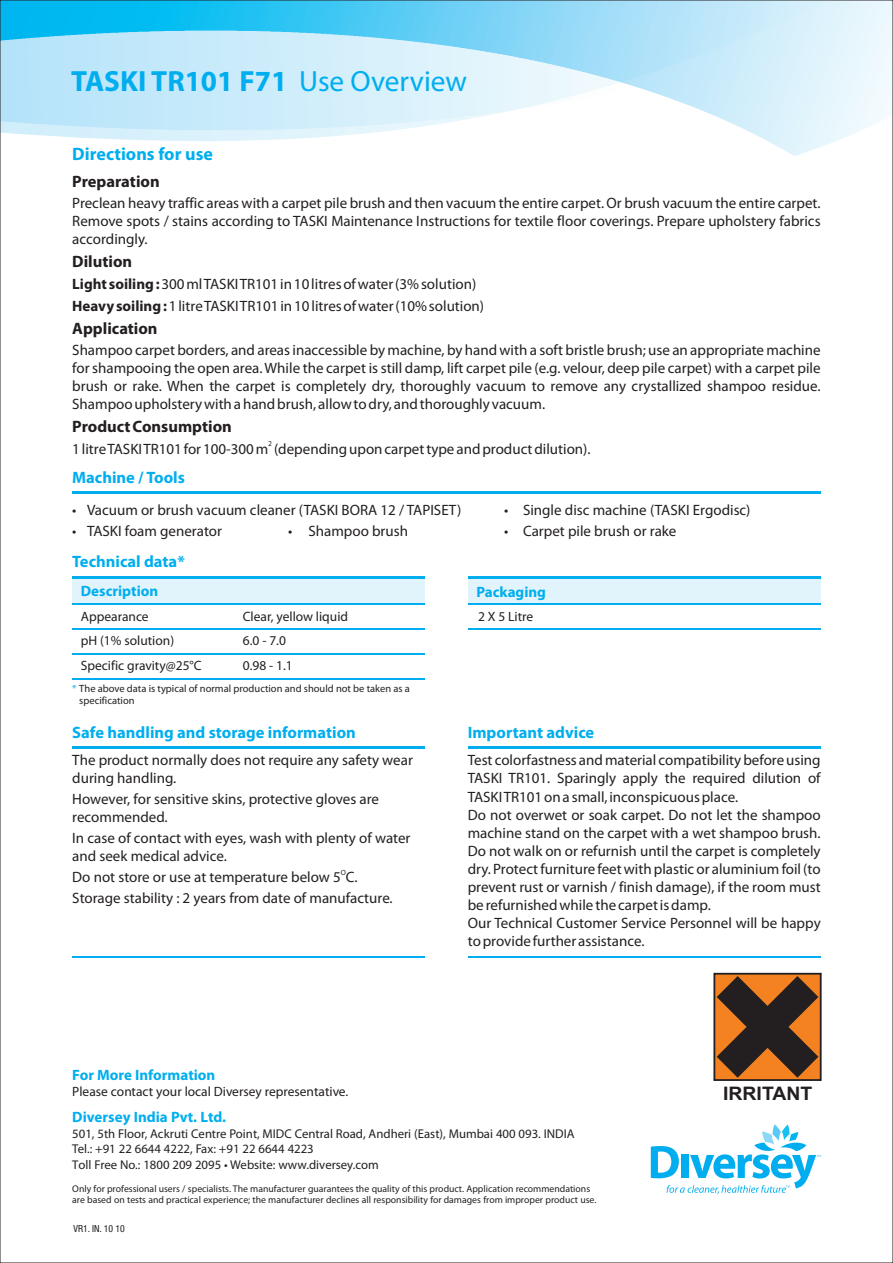
<style>
.page{position:relative;width:893px;height:1263px;background:#fff}
.page>*{position:absolute;margin:0;border:0;box-sizing:border-box;transform-origin:0 0}
.t1{font:700 29.25px "Myriad Pro";color:#00aeef}
.t2{font:700 18.6px "Arial";color:#231f20;scale:1.04 1}
.t3{font:700 18px "Myriad Pro";color:#00aeef}
.t4{font:700 16.5px "Myriad Pro";color:#00aeef}
.t5{font:700 16.5px "Myriad Pro";color:#231f20}
.t6{font:15px/18px "Myriad Pro";color:#231f20}
.t7{font:700 15px "Myriad Pro";color:#00aeef}
.t8{font:13.5px "Myriad Pro";color:#231f20}
.t9{font:12.75px/15.3px "Myriad Pro";color:#231f20}
.t10{font:10.5px/12.6px "Myriad Pro";color:#231f20}
.t11{font:9.75px/11.7px "Myriad Pro";color:#231f20}
.t12{font:condensed 9.75px "Helvetica Neue LT Pro";color:#231f20}
.t13{font:7.5px "Myriad Pro";color:#231f20}
.s1{font-weight:400}
.s2{font-weight:700}
.s3{color:#00aeef}
.s4{font-size:12.6px}
</style>
<div class="page">
<img style="left:2px;top:2px;width:889px;height:154px">
<hr style="left:72px;top:956px;width:353px;height:1px;background:#00aeef">
<hr style="left:468px;top:956px;width:353px;height:1px;background:#00aeef">
<hr style="left:72px;top:576px;width:353px;height:3px;background:#00aeef">
<div style="left:72px;top:579px;width:353px;height:25px;background:#e1f4fc"></div>
<hr style="left:72px;top:603px;width:353px;height:1px;background:#00aeef">
<hr style="left:72px;top:628px;width:353px;height:1px;background:#00aeef">
<hr style="left:72px;top:653px;width:353px;height:2px;background:#00aeef">
<hr style="left:468px;top:576px;width:353px;height:3px;background:#00aeef">
<div style="left:468px;top:579px;width:353px;height:25px;background:#e1f4fc"></div>
<hr style="left:468px;top:603px;width:353px;height:1px;background:#00aeef">
<hr style="left:468px;top:628px;width:353px;height:1px;background:#00aeef">
<svg style="left:651px;top:1124px;width:170px;height:70px"></svg>
<hr style="left:72px;top:747px;width:353px;height:2px;background:#00aeef">
<hr style="left:72px;top:491px;width:749px;height:3px;background:#00aeef">
<hr style="left:468px;top:747px;width:353px;height:2px;background:#00aeef">
<hr style="left:72px;top:679px;width:353px;height:1px;background:#00aeef">
<svg style="left:713px;top:973px;width:109px;height:108px;background:#7e4b21"></svg>
<h1 class="t1" style="left:71px;top:69px;width:397px">TASKI TR101 F71 <span class="s1">Use Overview</span></h1>
<p class="t3" style="left:72px;top:146px;width:142px">Directions for use</p>
<p class="t5" style="left:72px;top:175px;width:89px">Preparation</p>
<p class="t6" style="left:72px;top:195px;width:750px;text-align:justify">Preclean heavy traffic areas with a carpet pile brush and then vacuum the entire carpet. Or brush vacuum the entire carpet.<br>Remove spots / stains according to TASKI Maintenance Instructions for textile floor coverings. Prepare upholstery fabrics accordingly.</p>
<p class="t5" style="left:72px;top:255px;width:61px">Dilution</p>
<p class="t6" style="left:72px;top:275px;width:413px;line-height:21.3px"><span class="s2">Light soiling :</span> 300 ml TASKI TR101 in 10 litres of water (3% solution)<br><span class="s2">Heavy soiling :</span>1 litreTASKI TR101 in 10 litres of water (10% solution)</p>
<p class="t5" style="left:72px;top:321px;width:87px">Application</p>
<p class="t6" style="left:72px;top:342px;width:750px;text-align:justify">Shampoo carpet borders, and areas inaccessible by machine, by hand with a soft bristle brush; use an appropriate machine for shampooing the open area. While the carpet is still damp, lift carpet pile (e.g. velour, deep pile carpet) with a carpet pile brush or rake. When the carpet is completely dry, thoroughly vacuum to remove any crystallized shampoo residue.<br>Shampoo upholstery with a hand brush, allow to dry, and thoroughly vacuum.</p>
<p class="t5" style="left:72px;top:420px;width:161px">Product Consumption</p>
<p class="t13" style="left:268px;top:440px;width:5px">2</p>
<p class="t6" style="left:72px;top:441px;width:520px">1 litre TASKI TR101 for 100-300 m (depending upon carpet type and product dilution).</p>
<p class="t4" style="left:72px;top:471px;width:114px">Machine / Tools</p>
<p class="t6" style="left:72px;top:502px;width:391px">• Vacuum or brush vacuum cleaner (TASKI BORA 12 / TAPISET)</p>
<p class="t6" style="left:504px;top:502px;width:248px">• Single disc machine (TASKI Ergodisc)</p>
<p class="t6" style="left:72px;top:523px;width:151px">• TASKI foam generator</p>
<p class="t6" style="left:288px;top:523px;width:121px">• Shampoo brush</p>
<p class="t6" style="left:504px;top:523px;width:174px">• Carpet pile brush or rake</p>
<p class="t4" style="left:72px;top:554px;width:114px">Technical data*</p>
<p class="t7" style="left:81px;top:585px;width:79px">Description</p>
<p class="t8" style="left:81px;top:611px;width:69px">Appearance</p>
<p class="t8" style="left:243px;top:611px;width:107px">Clear, yellow liquid</p>
<p class="t8" style="left:81px;top:635px;width:95px">pH (1% solution)</p>
<p class="t8" style="left:243px;top:635px;width:45px">6.0 - 7.0</p>
<p class="t8" style="left:81px;top:659px;width:122px">Specific gravity@25°C</p>
<p class="t8" style="left:243px;top:659px;width:52px">0.98 - 1.1</p>
<p class="t10" style="left:79px;top:683px;width:332px;text-indent:-7px"><span class="s3">*</span> The above data is typical of normal production and should not be taken as a specification</p>
<p class="t4" style="left:72px;top:726px;width:285px">Safe handling and storage information</p>
<p class="t6" style="left:72px;top:753px;width:342px">The product normally does not require any safety wear during handling.</p>
<p class="t6" style="left:72px;top:791px;width:308px">However, for sensitive skins, protective gloves are recommended.</p>
<p class="t6" style="left:72px;top:830px;width:340px">In case of contact with eyes, wash with plenty of water and seek medical advice.</p>
<p class="t13" style="left:341px;top:869px;width:7px">O</p>
<p class="t6" style="left:72px;top:868px;width:322px;line-height:20.7px">Do not store or use at temperature below 5 C.<br>Storage stability : 2 years from date of manufacture.</p>
<p class="t7" style="left:476px;top:585px;width:71px">Packaging</p>
<p class="t8" style="left:478px;top:611px;width:57px">2 X 5 Litre</p>
<p class="t4" style="left:468px;top:726px;width:128px">Important advice</p>
<p class="t6" style="left:468px;top:753px;width:355px">Test colorfastness and material compatibility before using TASKI TR101. Sparingly apply the required dilution of TASKI TR101 on a small, inconspicuous place.<br>Do not overwet or soak carpet. Do not let the shampoo machine stand on the carpet with a wet shampoo brush.<br>Do not walk on or refurnish until the carpet is completely dry. Protect furniture feet with plastic or aluminium foil (to prevent rust or varnish / finish damage), if the room must be refurnished while the carpet is damp.<br>Our Technical Customer Service Personnel will be happy to provide further assistance.</p>
<p class="t7" style="left:72px;top:1068px;width:145px">For More Information</p>
<p class="t8" style="left:72px;top:1086px;width:278px">Please contact your local Diversey representative.</p>
<p class="t7" style="left:72px;top:1111px;width:155px">Diversey India Pvt. Ltd.</p>
<p class="t9" style="left:72px;top:1127px;width:504px">501, 5th Floor, Ackruti Centre Point, MIDC Central Road, Andheri (East), Mumbai 400 093. INDIA<br>Tel.: +91 22 6644 4222, Fax: +91 22 6644 4223<br><span class="s4">T</span>oll Free No.: 1800 209 2095 • Website: www.diversey.com</p>
<p class="t11" style="left:72px;top:1183px;width:526px">Only for professional users / specialists. The manufacturer guarantees the quality of this product. Application recommendations are based on tests and practical experience; the manufacturer declines all responsibility for damages from improper product use.</p>
<p class="t12" style="left:74px;top:1225px;width:53px">VR1. IN. 10 10</p>
<p class="t2" style="left:723px;top:1086px;width:87px">IRRITANT</p>
</div>
